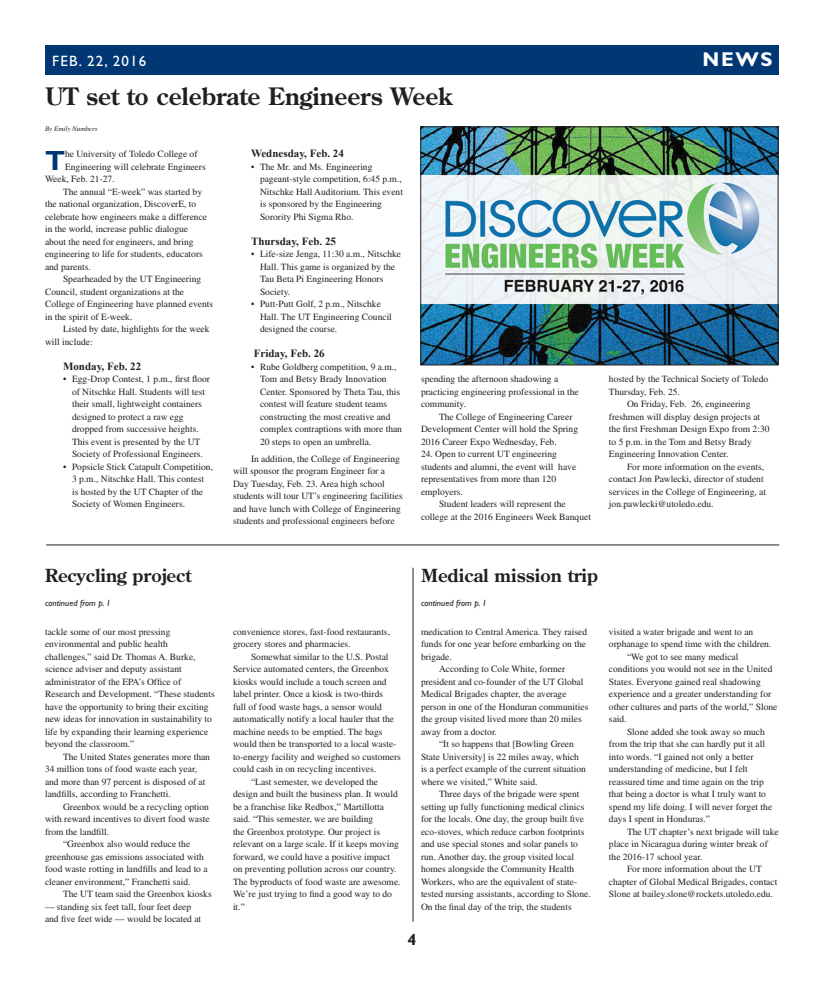
<style>
.page{position:relative;width:824px;height:990px;background:#fff}
.page>*{position:absolute;margin:0;border:0;box-sizing:border-box;transform-origin:0 0}
.t1{font:700 27.8px "Gill Sans Std";color:#013874}
.t2{font:700 24px "Century Old Style Std";color:#231f20}
.t3{font:700 20px "Gill Sans Std";color:#fff}
.t4{font:700 18px "Century Old Style Std";color:#231f20}
.t5{font:700 16px "Gill Sans Std";color:#231f20}
.t6{font:15px "Gill Sans Std";letter-spacing:.08em;color:#fff}
.t7{font:700 11px "Times New Roman";color:#231f20}
.t8{font:9.5px/12.5px "Times";color:#231f20}
.t9{font:italic 9px "Gill Sans Std";color:#231f20}
.t10{font:italic 7px "Times";color:#231f20}
</style>
<div class="page">
<hr style="left:46px;top:545px;width:733px;height:1px;background:#231f20">
<hr style="left:413px;top:568px;width:1px;height:354px;background:#231f20">
<div style="left:45px;top:45px;width:734px;height:30px;background:#013874"></div>
<img style="left:422px;top:129px;width:354px;height:234px">
<div style="left:420px;top:127px;width:358px;height:238px;border:1px solid #231f20"></div>
<p class="t6" style="left:52px;top:52px;width:96px">FEB. 22, 2016</p>
<p class="t3" style="left:702px;top:47px;width:71px">NEWS</p>
<h1 class="t2" style="left:45px;top:81px;width:409px">UT set to celebrate Engineers Week</h1>
<p class="t10" style="left:45px;top:125px;width:54px">By Emily Numbers</p>
<p class="t1" style="left:45px;top:144px;width:22px">T</p>
<p class="t8" style="left:65px;top:148px;width:134px">he University of Toledo College of</p>
<h4 class="t7" style="left:251px;top:146px;width:94px">Wednesday, Feb. 24</h4>
<p class="t8" style="left:260px;top:160px;width:144px;text-indent:-9px">• The Mr. and Ms. Engineering pageant-style competition, 6:45 p.m.,<br>Nitschke Hall Auditorium. This event is sponsored by the Engineering<br>Sorority Phi Sigma Rho.</p>
<h4 class="t7" style="left:251px;top:234px;width:86px">Thursday, Feb. 25</h4>
<p class="t8" style="left:260px;top:248px;width:143px;text-indent:-9px">• Life-size Jenga, 11:30 a.m., Nitschke<br>Hall. This game is organized by the<br>Tau Beta Pi Engineering Honors<br>Society.</p>
<p class="t8" style="left:260px;top:298px;width:133px;text-indent:-9px">• Putt-Putt Golf, 2 p.m., Nitschke<br>Hall. The UT Engineering Council designed the course.</p>
<h4 class="t7" style="left:254px;top:346px;width:72px">Friday, Feb. 26</h4>
<p class="t8" style="left:260px;top:360px;width:143px;text-indent:-9px">• Rube Goldberg competition, 9 a.m., Tom and Betsy Brady Innovation Center. Sponsored by Theta Tau, this contest will feature student teams constructing the most creative and complex contraptions with more than 20 steps to open an umbrella.</p>
<p class="t8" style="left:233px;top:452px;width:171px;text-indent:18px">In addition, the College of Engineering will sponsor the program Engineer for a Day Tuesday, Feb. 23. Area high school students will tour UT’s engineering facilities and have lunch with College of Engineering students and professional engineers before</p>
<p class="t8" style="left:65px;top:160px;width:142px">Engineering will celebrate Engineers</p>
<p class="t8" style="left:45px;top:173px;width:71px">Week, Feb. 21-27.</p>
<p class="t8" style="left:45px;top:185px;width:164px;text-indent:18px">The annual “E-week” was started by the national organization, DiscoverE, to celebrate how engineers make a difference in the world, increase public dialogue about the need for engineers, and bring engineering to life for students, educators and parents.</p>
<p class="t8" style="left:45px;top:273px;width:170px;text-indent:18px">Spearheaded by the UT Engineering Council, student organizations at the College of Engineering have planned events in the spirit of E-week.</p>
<p class="t8" style="left:45px;top:323px;width:166px;text-indent:18px">Listed by date, highlights for the week will include:</p>
<h4 class="t7" style="left:63px;top:359px;width:80px">Monday, Feb. 22</h4>
<p class="t8" style="left:72px;top:373px;width:140px;text-indent:-9px">• Egg-Drop Contest, 1 p.m., first floor of Nitschke Hall. Students will test their small, lightweight containers designed to protect a raw egg dropped from successive heights.<br>This event is presented by the UT Society of Professional Engineers.</p>
<p class="t8" style="left:72px;top:460px;width:142px;text-indent:-9px">• Popsicle Stick Catapult Competition, 3 p.m., Nitschke Hall. This contest<br>is hosted by the UT Chapter of the Society of Women Engineers.</p>
<p class="t8" style="left:421px;top:373px;width:159px">spending the afternoon shadowing a practicing engineering professional in the community.</p>
<p class="t8" style="left:421px;top:410px;width:159px;text-indent:18px">The College of Engineering Career<br>Development Center will hold the Spring<br>2016 Career Expo Wednesday, Feb.</p>
<p class="t8" style="left:421px;top:448px;width:157px">24. Open to current UT engineering students and alumni, the event will have representatives from more than 120 employers.</p>
<p class="t8" style="left:421px;top:498px;width:171px;text-indent:18px">Student leaders will represent the college at the 2016 Engineers Week Banquet</p>
<p class="t8" style="left:609px;top:373px;width:161px">hosted by the Technical Society of Toledo<br>Thursday, Feb. 25.</p>
<p class="t8" style="left:609px;top:398px;width:162px;text-indent:18px">On Friday, Feb. 26, engineering freshmen will display design projects at the first Freshman Design Expo from 2:30 to 5 p.m. in the Tom and Betsy Brady Engineering Innovation Center.</p>
<p class="t8" style="left:609px;top:460px;width:158px;text-indent:18px">For more information on the events, contact Jon Pawlecki, director of student services in the College of Engineering, at jon.pawlecki@utoledo.edu.</p>
<h2 class="t4" style="left:45px;top:563px;width:148px">Recycling project</h2>
<p class="t9" style="left:45px;top:598px;width:67px">continued from p. 1</p>
<p class="t8" style="left:45px;top:625px;width:171px">tackle some of our most pressing environmental and public health challenges,” said Dr. Thomas A. Burke, science adviser and deputy assistant administrator of the EPA’s Office of Research and Development. “These students have the opportunity to bring their exciting new ideas for innovation in sustainability to life by expanding their learning experience beyond the classroom.”</p>
<p class="t8" style="left:45px;top:750px;width:166px;text-indent:18px">The United States generates more than 34 million tons of food waste each year, and more than 97 percent is disposed of at landfills, according to Franchetti.</p>
<p class="t8" style="left:45px;top:800px;width:166px;text-align:justify;text-indent:18px">Greenbox would be a recycling option with reward incentives to divert food waste from the landfill.</p>
<p class="t8" style="left:45px;top:838px;width:164px;text-indent:18px">“Greenbox also would reduce the greenhouse gas emissions associated with food waste rotting in landfills and lead to a cleaner environment,” Franchetti said.</p>
<p class="t8" style="left:63px;top:888px;width:150px">The UT team said the Greenbox kiosks</p>
<p class="t8" style="left:45px;top:900px;width:158px">— standing six feet tall, four feet deep and five feet wide — would be located at</p>
<p class="t8" style="left:233px;top:625px;width:158px">convenience stores, fast-food restaurants, grocery stores and pharmacies.</p>
<p class="t8" style="left:233px;top:650px;width:169px;text-indent:18px">Somewhat similar to the U.S. Postal Service automated centers, the Greenbox kiosks would include a touch screen and label printer. Once a kiosk is two-thirds<br>full of food waste bags, a sensor would automatically notify a local hauler that the machine needs to be emptied. The bags would then be transported to a local waste&shy;to-energy facility and weighed so customers could cash in on recycling incentives.</p>
<p class="t8" style="left:233px;top:775px;width:169px;text-indent:18px">“Last semester, we developed the design and built the business plan. It would be a franchise like Redbox,” Martillotta said. “This semester, we are building<br>the Greenbox prototype. Our project is relevant on a large scale. If it keeps moving forward, we could have a positive impact on preventing pollution across our country.<br>The byproducts of food waste are awesome.<br>We’re just trying to find a good way to do it.”</p>
<h2 class="t4" style="left:421px;top:563px;width:179px">Medical mission trip</h2>
<p class="t9" style="left:421px;top:598px;width:67px">continued from p. 1</p>
<p class="t8" style="left:421px;top:625px;width:168px">medication to Central America. They raised funds for one year before embarking on the brigade.</p>
<p class="t8" style="left:421px;top:663px;width:169px;text-indent:18px">According to Cole White, former president and co-founder of the UT Global Medical Brigades chapter, the average person in one of the Honduran communities the group visited lived more than 20 miles away from a doctor.</p>
<p class="t8" style="left:421px;top:738px;width:166px;text-indent:18px">“It so happens that [Bowling Green State University] is 22 miles away, which is a perfect example of the current situation where we visited,” White said.</p>
<p class="t8" style="left:421px;top:788px;width:171px;text-indent:18px">Three days of the brigade were spent setting up fully functioning medical clinics for the locals. One day, the group built five eco-stoves, which reduce carbon footprints and use special stones and solar panels to run. Another day, the group visited local homes alongside the Community Health Workers, who are the equivalent of state&shy;tested nursing assistants, according to Slone.<br>On the final day of the trip, the students</p>
<p class="t5" style="left:407px;top:930px;width:10px">4</p>
<p class="t8" style="left:609px;top:625px;width:164px">visited a water brigade and went to an orphanage to spend time with the children.</p>
<p class="t8" style="left:609px;top:650px;width:170px;text-indent:18px">“We got to see many medical conditions you would not see in the United States. Everyone gained real shadowing experience and a greater understanding for other cultures and parts of the world,” Slone said.</p>
<p class="t8" style="left:609px;top:725px;width:165px;text-indent:18px">Slone added she took away so much from the trip that she can hardly put it all into words. “I gained not only a better understanding of medicine, but I felt reassured time and time again on the trip that being a doctor is what I truly want to spend my life doing. I will never forget the days I spent in Honduras.”</p>
<p class="t8" style="left:609px;top:825px;width:171px;text-indent:18px">The UT chapter’s next brigade will take place in Nicaragua during winter break of the 2016-17 school year.</p>
<p class="t8" style="left:609px;top:863px;width:170px;text-align:center">For more information about the UT<br>chapter of Global Medical Brigades, contact<br>Slone at bailey.slone@rockets.utoledo.edu.</p>
</div>
